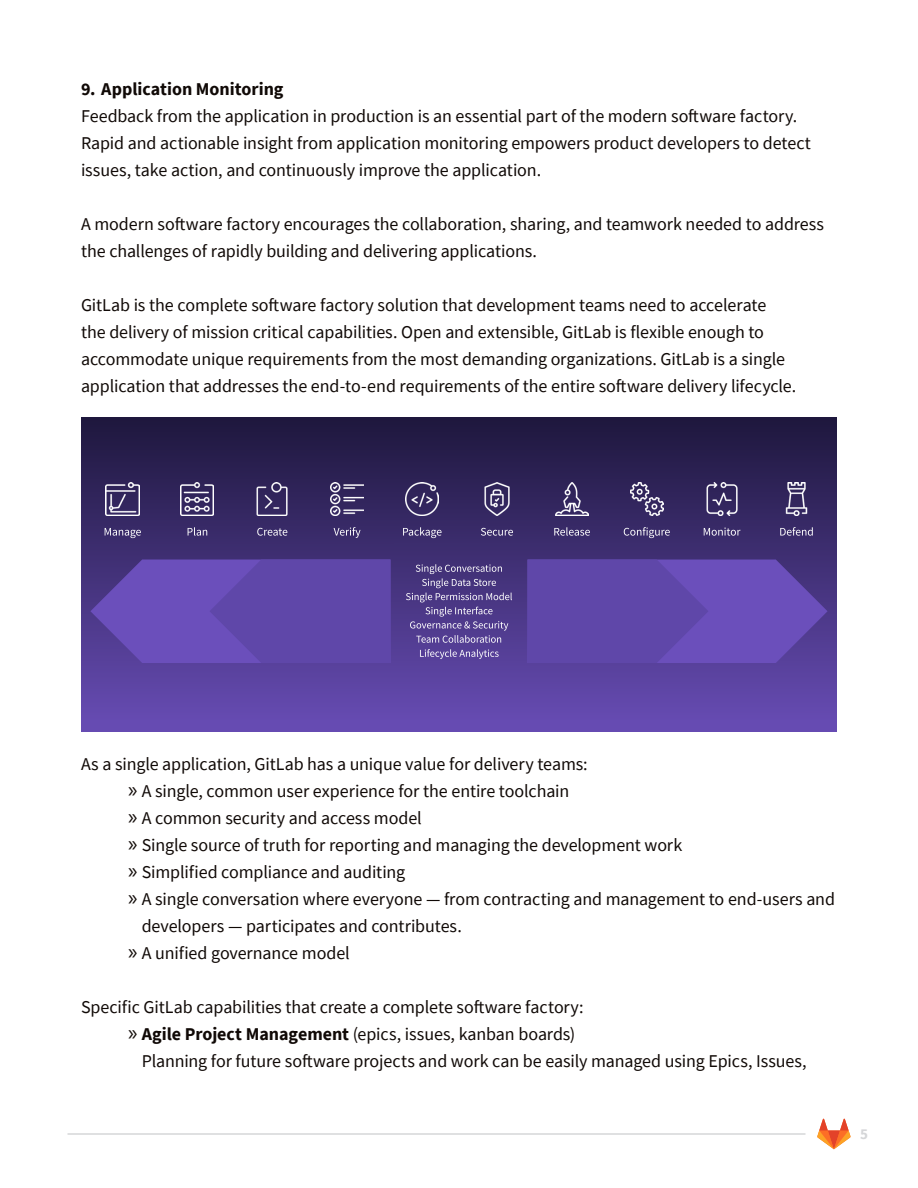
<style>
.page{position:relative;width:918px;height:1188px;background:#fff}
.page>*{position:absolute;margin:0;border:0;box-sizing:border-box;transform-origin:0 0}
.t1{font:18px/27px "Source Sans Pro";letter-spacing:-.005em;color:#100906}
.t2{font:700 18px "Source Sans Pro";color:#100906}
.t3{font:700 15px "Source Sans Pro";color:#d5d6d8}
.s1{font-family:"Myriad Pro";font-size:22.5px}
.s2{font-weight:700}
</style>
<div class="page">
<hr style="left:68px;top:1133px;width:738px;height:2px;background:#d5d6d8">
<svg style="left:817px;top:1119px;width:34px;height:30px"></svg>
<div style="left:81px;top:417px;width:756px;height:315px;background:linear-gradient(to bottom,#1f183e,#684db6)"></div>
<div style="left:455px;top:522px;width:83px;height:20px;background:#392b69"></div>
<svg style="left:481px;top:528px;width:32px;height:8px"></svg>
<img style="left:480px;top:483px;width:34px;height:33px">
<div style="left:81px;top:522px;width:83px;height:20px;background:#392a69"></div>
<svg style="left:105px;top:528px;width:36px;height:10px"></svg>
<img style="left:106px;top:483px;width:33px;height:33px">
<div style="left:156px;top:522px;width:83px;height:20px;background:#392b69"></div>
<svg style="left:188px;top:527px;width:19px;height:9px"></svg>
<img style="left:181px;top:483px;width:33px;height:33px">
<div style="left:231px;top:522px;width:83px;height:20px;background:#392b69"></div>
<svg style="left:257px;top:528px;width:30px;height:8px"></svg>
<img style="left:256px;top:483px;width:33px;height:33px">
<div style="left:306px;top:522px;width:83px;height:20px;background:#392a69"></div>
<svg style="left:334px;top:527px;width:27px;height:11px"></svg>
<img style="left:331px;top:483px;width:33px;height:33px">
<div style="left:381px;top:522px;width:82px;height:20px;background:#392a69"></div>
<svg style="left:403px;top:527px;width:39px;height:11px"></svg>
<img style="left:405px;top:483px;width:34px;height:33px">
<div style="left:530px;top:522px;width:83px;height:20px;background:#392b69"></div>
<svg style="left:554px;top:527px;width:36px;height:9px"></svg>
<img style="left:555px;top:483px;width:33px;height:33px">
<div style="left:605px;top:522px;width:83px;height:20px;background:#392a69"></div>
<svg style="left:624px;top:527px;width:46px;height:11px"></svg>
<img style="left:630px;top:483px;width:33px;height:33px">
<div style="left:680px;top:522px;width:83px;height:20px;background:#392b69"></div>
<svg style="left:704px;top:528px;width:37px;height:8px"></svg>
<img style="left:705px;top:483px;width:33px;height:33px">
<div style="left:755px;top:522px;width:82px;height:20px;background:#392b69"></div>
<svg style="left:780px;top:527px;width:33px;height:9px"></svg>
<img style="left:780px;top:483px;width:33px;height:33px">
<svg style="left:379px;top:556px;width:160px;height:110px;background:#4d398a"></svg>
<svg style="left:406px;top:564px;width:106px;height:79px;background:#604f93"></svg>
<svg style="left:420px;top:649px;width:79px;height:10px"></svg>
<svg style="left:528px;top:560px;width:300px;height:103px;background:#6248ad"></svg>
<svg style="left:90px;top:560px;width:300px;height:103px;background:#6248ad"></svg>
<p class="t2" style="left:81px;top:76px;width:204px">9. Application Monitoring</p>
<p class="t1" style="left:81px;top:102px;width:732px">Feedback from the application in production is an essential part of the modern software factory.<br>Rapid and actionable insight from application monitoring empowers product developers to detect issues, take action, and continuously improve the application.</p>
<p class="t1" style="left:81px;top:210px;width:745px">A modern software factory encourages the collaboration, sharing, and teamwork needed to address the challenges of rapidly building and delivering applications.</p>
<p class="t1" style="left:81px;top:291px;width:717px">GitLab is the complete software factory solution that development teams need to accelerate<br>the delivery of mission critical capabilities. Open and extensible, GitLab is flexible enough to accommodate unique requirements from the most demanding organizations. GitLab is a single application that addresses the end-to-end requirements of the entire software delivery lifecycle.</p>
<p class="t1" style="left:81px;top:750px;width:508px">As a single application, GitLab has a unique value for delivery teams:</p>
<p class="t1" style="left:128px;top:777px;width:443px"><span class="s1">»</span> A single, common user experience for the entire toolchain</p>
<p class="t1" style="left:128px;top:804px;width:295px"><span class="s1">»</span> A common security and access model</p>
<p class="t1" style="left:128px;top:831px;width:556px"><span class="s1">»</span> Single source of truth for reporting and managing the development work</p>
<p class="t1" style="left:128px;top:858px;width:279px"><span class="s1">»</span> Simplified compliance and auditing</p>
<p class="t1" style="left:128px;top:885px;width:708px"><span class="s1">»</span> A single conversation where everyone — from contracting and management to end-users and</p>
<p class="t1" style="left:142px;top:912px;width:322px">developers — participates and contributes.</p>
<p class="t1" style="left:128px;top:939px;width:223px"><span class="s1">»</span> A unified governance model</p>
<p class="t1" style="left:81px;top:993px;width:504px">Specific GitLab capabilities that create a complete software factory:</p>
<p class="t1" style="left:128px;top:1020px;width:449px"><span class="s1">»</span> <span class="s2">Agile Project Management</span> (epics, issues, kanban boards)</p>
<p class="t1" style="left:142px;top:1047px;width:666px">Planning for future software projects and work can be easily managed using Epics, Issues,</p>
<p class="t3" style="left:860px;top:1124px;width:9px">5</p>
</div>
